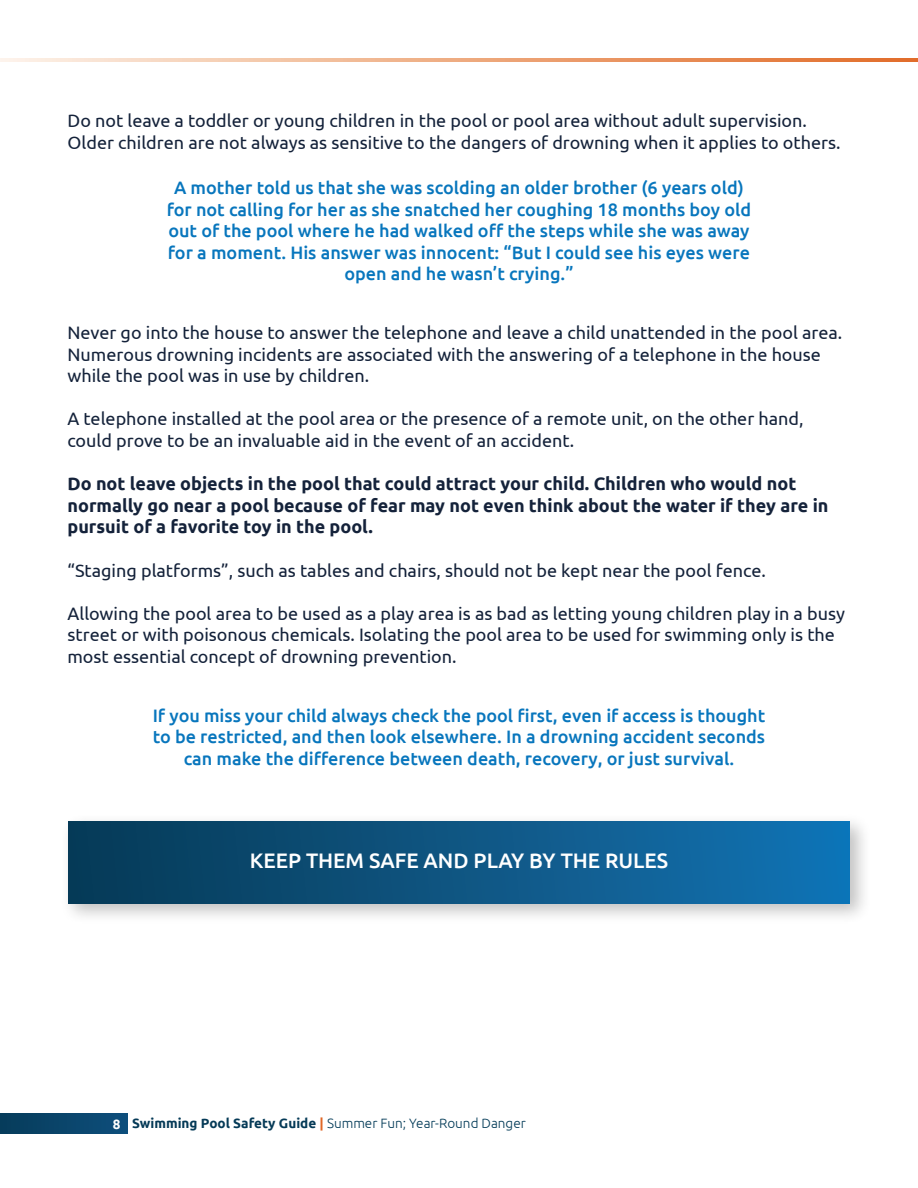
<style>
.page{position:relative;width:918px;height:1188px;background:#fff}
.page>*{position:absolute;margin:0;border:0;box-sizing:border-box;transform-origin:0 0}
.t1{font:500 21px "Ubuntu";color:#fff}
.t2{font:18px/21.6px "Ubuntu";color:#14223a}
.t3{font:500 18px/21.6px "Ubuntu";color:#0876bd;text-align:center}
.t4{font:700 18px/21.6px "Ubuntu";color:#14223a}
.t5{font:300 13.5px "Ubuntu";color:#023a57}
.s1{font-weight:700;color:#fff}
.s2{font-weight:700;color:#053a57}
.s3{font-weight:700;color:#e06625}
</style>
<div class="page">
<div style="left:0;top:1114px;width:127px;height:20px;background:linear-gradient(to right,#063c5a,#0e4e7c)"></div>
<svg style="left:0;top:58px;width:918px;height:4px;background:#eeac84"></svg>
<div style="left:60px;top:813px;width:812px;height:113px;background:#000;opacity:.25"></div>
<div style="left:68px;top:821px;width:782px;height:82px;background:linear-gradient(to right,#083954,#1373b4)"></div>
<p class="t2" style="left:68px;top:110px;width:775px">Do not leave a toddler or young children in the pool or pool area without adult supervision.<br>Older children are not always as sensitive to the dangers of drowning when it applies to others.</p>
<p class="t3" style="left:167px;top:176px;width:586px">A mother told us that she was scolding an older brother (6 years old) for not calling for her as she snatched her coughing 18 months boy old out of the pool where he had walked off the steps while she was away for a moment. His answer was innocent: “But I could see his eyes were open and he wasn’t crying.”</p>
<p class="t2" style="left:68px;top:321px;width:776px">Never go into the house to answer the telephone and leave a child unattended in the pool area.<br>Numerous drowning incidents are associated with the answering of a telephone in the house while the pool was in use by children.</p>
<p class="t2" style="left:68px;top:408px;width:738px">A telephone installed at the pool area or the presence of a remote unit, on the other hand, could prove to be an invaluable aid in the event of an accident.</p>
<p class="t4" style="left:68px;top:473px;width:762px">Do not leave objects in the pool that could attract your child. Children who would not normally go near a pool because of fear may not even think about the water if they are in pursuit of a favorite toy in the pool.</p>
<p class="t2" style="left:68px;top:559px;width:700px">“Staging platforms”, such as tables and chairs, should not be kept near the pool fence.</p>
<p class="t2" style="left:68px;top:602px;width:779px">Allowing the pool area to be used as a play area is as bad as letting young children play in a busy street or with poisonous chemicals. Isolating the pool area to be used for swimming only is the most essential concept of drowning prevention.</p>
<p class="t3" style="left:153px;top:704px;width:614px">If you miss your child always check the pool first, even if access is thought to be restricted, and then look elsewhere. In a drowning accident seconds can make the difference between death, recovery, or just survival.</p>
<p class="t1" style="left:250px;top:847px;width:420px">KEEP THEM SAFE AND PLAY BY THE RULES</p>
<p class="t5" style="left:113px;top:1115px;width:414px"><span class="s1">8</span> <span class="s2">Swimming Pool Safety Guide</span> <span class="s3">|</span> Summer Fun; Year-Round Danger</p>
</div>
